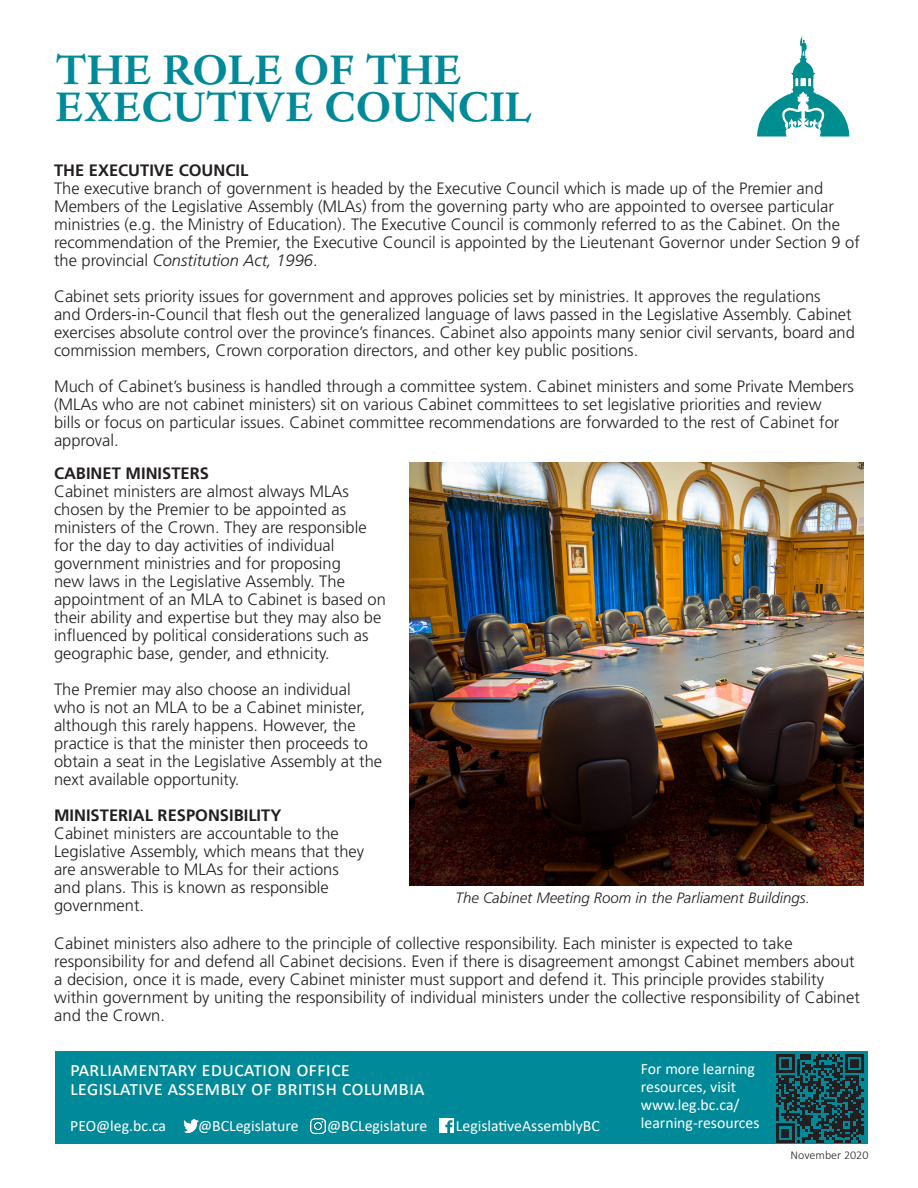
<style>
.page{position:relative;width:918px;height:1188px;background:#fff}
.page>*{position:absolute;margin:0;border:0;box-sizing:border-box;transform-origin:0 0}
.t1{font:700 48px "Dante MT Pro";color:#008998}
.t2{font:21px "Calibri";color:#fff}
.t3{font:300 16.5px/18px "Frutiger LT Std";color:#231f20}
.t4{font:700 16.5px "Frutiger LT Std";color:#231f20}
.t5{font:15.75px/18px "Calibri";color:#fff}
.t6{font:italic 300 15px "Frutiger LT Std";color:#231f20}
.t7{font:300 12px "Calibri";color:#231f20}
.s1{font-style:italic}
</style>
<div class="page">
<svg style="left:757px;top:36px;width:92px;height:100px"></svg>
<img style="left:410px;top:463px;width:454px;height:423px">
<div style="left:56px;top:1051px;width:812px;height:92px;background:#008998"></div>
<img style="left:439px;top:1118px;width:15px;height:14px">
<img style="left:310px;top:1118px;width:16px;height:16px">
<img style="left:184px;top:1119px;width:15px;height:14px">
<svg style="left:776px;top:1054px;width:88px;height:88px"></svg>
<p class="t1" style="left:56px;top:42px;width:408px">THE ROLE OF THE</p>
<p class="t1" style="left:56px;top:79px;width:478px">EXECUTIVE COUNCIL</p>
<p class="t4" style="left:54px;top:160px;width:196px">THE EXECUTIVE COUNCIL</p>
<p class="t3" style="left:54px;top:179px;width:807px">The executive branch of government is headed by the Executive Council which is made up of the Premier and Members of the Legislative Assembly (MLAs) from the governing party who are appointed to oversee particular ministries (e.g. the Ministry of Education). The Executive Council is commonly referred to as the Cabinet. On the recommendation of the Premier, the Executive Council is appointed by the Lieutenant Governor under Section 9 of the provincial <span class="s1">Constitution Act, 1996</span>.</p>
<p class="t3" style="left:54px;top:287px;width:803px">Cabinet sets priority issues for government and approves policies set by ministries. It approves the regulations<br>and Orders-in-Council that flesh out the generalized language of laws passed in the Legislative Assembly. Cabinet exercises absolute control over the province’s finances. Cabinet also appoints many senior civil servants, board and commission members, Crown corporation directors, and other key public positions.</p>
<p class="t3" style="left:54px;top:377px;width:802px">Much of Cabinet’s business is handled through a committee system. Cabinet ministers and some Private Members (MLAs who are not cabinet ministers) sit on various Cabinet committees to set legislative priorities and review<br>bills or focus on particular issues. Cabinet committee recommendations are forwarded to the rest of Cabinet for approval.</p>
<p class="t4" style="left:54px;top:463px;width:156px">CABINET MINISTERS</p>
<p class="t3" style="left:54px;top:482px;width:333px">Cabinet ministers are almost always MLAs chosen by the Premier to be appointed as ministers of the Crown. They are responsible for the day to day activities of individual government ministries and for proposing<br>new laws in the Legislative Assembly. The appointment of an MLA to Cabinet is based on their ability and expertise but they may also be influenced by political considerations such as geographic base, gender, and ethnicity.</p>
<p class="t3" style="left:54px;top:680px;width:330px">The Premier may also choose an individual who is not an MLA to be a Cabinet minister, although this rarely happens. However, the practice is that the minister then proceeds to obtain a seat in the Legislative Assembly at the next available opportunity.</p>
<p class="t4" style="left:54px;top:805px;width:229px">MINISTERIAL RESPONSIBILITY</p>
<p class="t3" style="left:54px;top:824px;width:312px">Cabinet ministers are accountable to the Legislative Assembly, which means that they are answerable to MLAs for their actions and plans. This is known as responsible government.</p>
<p class="t3" style="left:54px;top:934px;width:807px">Cabinet ministers also adhere to the principle of collective responsibility. Each minister is expected to take responsibility for and defend all Cabinet decisions. Even if there is disagreement amongst Cabinet members about a decision, once it is made, every Cabinet minister must support and defend it. This principle provides stability within government by uniting the responsibility of individual ministers under the collective responsibility of Cabinet and the Crown.</p>
<p class="t6" style="left:456px;top:889px;width:356px">The Cabinet Meeting Room in the Parliament Buildings.</p>
<p class="t2" style="left:70px;top:1054px;width:281px">Parliamentary Education Office</p>
<p class="t2" style="left:70px;top:1074px;width:356px">Legislative Assembly of British Columbia</p>
<p class="t5" style="left:70px;top:1116px;width:97px">PEO@leg.bc.ca</p>
<p class="t5" style="left:198px;top:1116px;width:102px">@BCLegislature</p>
<p class="t5" style="left:327px;top:1116px;width:102px">@BCLegislature</p>
<p class="t5" style="left:456px;top:1116px;width:146px">LegislativeAssemblyBC</p>
<p class="t5" style="left:641px;top:1059px;width:120px">For more learning resources, visit www.leg.bc.ca/ learning-resources</p>
<p class="t7" style="left:791px;top:1147px;width:79px">November 2020</p>
</div>
